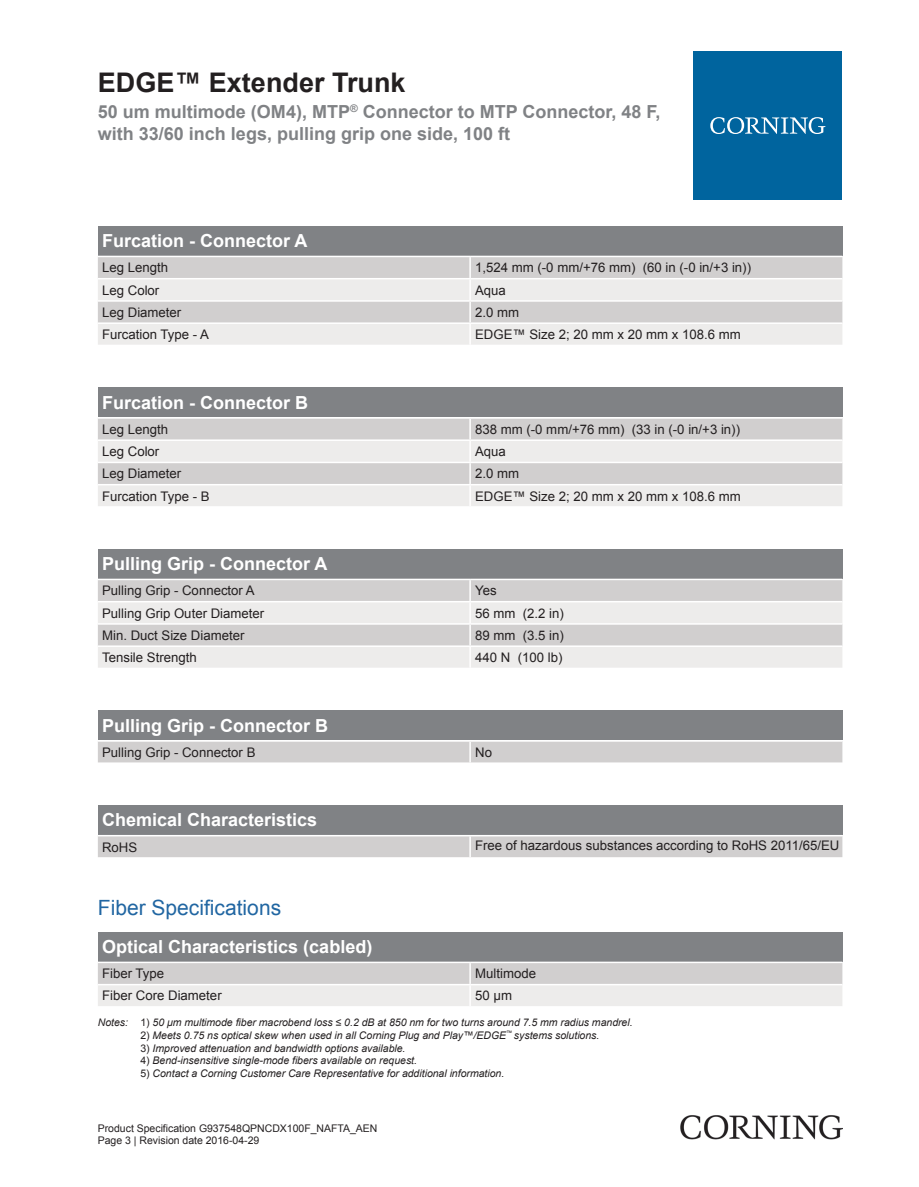
<style>
.page{position:relative;width:919px;height:1187px;background:#fff}
.page>*{position:absolute;margin:0;border:0;box-sizing:border-box;transform-origin:0 0}
.t1{font:700 27px "Arial";color:#231f20}
.t2{font:21px "Arial";color:#2166a2}
.t3{font:700 18px "Arial";color:#fff}
.t4{font:700 18px/21.6px "Arial";color:#808285}
.t5{font:13.2px "Arial";color:#231f20}
.t6{font:italic 10.5px "Arial";color:#231f20}
.t7{font:10.5px/12.6px "Arial";color:#231f20}
.s1{font-style:normal}
</style>
<div class="page">
<div style="left:98px;top:226px;width:744px;height:30px;background:#808285"></div>
<div style="left:98px;top:257px;width:744px;height:21px;background:#d1cfcf"></div>
<svg style="left:98px;top:279px;width:744px;height:65px;fill:#edeceb"></svg>
<hr style="left:469px;top:257px;width:2px;height:21px;background:#fff">
<hr style="left:469px;top:279px;width:2px;height:21px;background:#fff">
<hr style="left:469px;top:302px;width:2px;height:20px;background:#fff">
<hr style="left:469px;top:324px;width:2px;height:20px;background:#fff">
<hr style="left:98px;top:300px;width:372px;height:2px;background:#fff">
<hr style="left:470px;top:300px;width:372px;height:2px;background:#fff">
<hr style="left:98px;top:322px;width:372px;height:2px;background:#fff">
<hr style="left:470px;top:322px;width:372px;height:2px;background:#fff">
<div style="left:98px;top:387px;width:744px;height:30px;background:#808285"></div>
<div style="left:98px;top:418px;width:744px;height:21px;background:#d1cfcf"></div>
<svg style="left:98px;top:441px;width:744px;height:65px;fill:#edeceb"></svg>
<hr style="left:469px;top:418px;width:2px;height:21px;background:#fff">
<hr style="left:469px;top:441px;width:2px;height:20px;background:#fff">
<hr style="left:469px;top:463px;width:2px;height:21px;background:#fff">
<hr style="left:469px;top:485px;width:2px;height:21px;background:#fff">
<hr style="left:98px;top:461px;width:372px;height:2px;background:#fff">
<hr style="left:470px;top:461px;width:372px;height:2px;background:#fff">
<hr style="left:98px;top:484px;width:372px;height:1px;background:#fff">
<hr style="left:470px;top:484px;width:372px;height:1px;background:#fff">
<div style="left:98px;top:549px;width:744px;height:29px;background:#808285"></div>
<div style="left:98px;top:580px;width:744px;height:21px;background:#d1cfcf"></div>
<svg style="left:98px;top:602px;width:744px;height:65px;fill:#edeceb"></svg>
<hr style="left:469px;top:580px;width:2px;height:21px;background:#fff">
<hr style="left:469px;top:602px;width:2px;height:21px;background:#fff">
<hr style="left:469px;top:624px;width:2px;height:21px;background:#fff">
<hr style="left:469px;top:647px;width:2px;height:20px;background:#fff">
<hr style="left:98px;top:623px;width:372px;height:1px;background:#fff">
<hr style="left:470px;top:623px;width:372px;height:1px;background:#fff">
<hr style="left:98px;top:645px;width:372px;height:2px;background:#fff">
<hr style="left:470px;top:645px;width:372px;height:2px;background:#fff">
<div style="left:98px;top:710px;width:744px;height:30px;background:#808285"></div>
<div style="left:98px;top:741px;width:744px;height:21px;background:#d1cfcf"></div>
<hr style="left:469px;top:741px;width:2px;height:21px;background:#fff">
<div style="left:98px;top:805px;width:744px;height:29px;background:#808285"></div>
<div style="left:98px;top:836px;width:744px;height:21px;background:#d1cfcf"></div>
<hr style="left:469px;top:836px;width:2px;height:21px;background:#fff">
<div style="left:98px;top:931px;width:744px;height:30px;background:#808285"></div>
<svg style="left:98px;top:963px;width:744px;height:43px"></svg>
<hr style="left:469px;top:963px;width:2px;height:20px;background:#fff">
<hr style="left:469px;top:985px;width:2px;height:21px;background:#fff">
<hr style="left:98px;top:983px;width:372px;height:2px;background:#fff">
<hr style="left:470px;top:983px;width:372px;height:2px;background:#fff">
<div style="left:693px;top:51px;width:149px;height:149px;background:#00649e"></div>
<svg style="left:710px;top:117px;width:115px;height:17px"></svg>
<img style="left:680px;top:1115px;width:162px;height:24px">
<h1 class="t1" style="left:98px;top:64px;width:309px">EDGE™ Extender Trunk</h1>
<h3 class="t4" style="left:98px;top:102px;width:564px">50 um multimode (OM4), MTP<sup>®</sup> Connector to MTP Connector, 48 F, with 33/60 inch legs, pulling grip one side, 100 ft</h3>
<h3 class="t3" style="left:102px;top:229px;width:207px">Furcation - Connector A</h3>
<p class="t5" style="left:102px;top:259px;width:68px">Leg Length</p>
<p class="t5" style="left:475px;top:259px;width:277px">1,524 mm (-0 mm/+76 mm) (60 in (-0 in/+3 in))</p>
<p class="t5" style="left:102px;top:281px;width:59px">Leg Color</p>
<p class="t5" style="left:475px;top:281px;width:32px">Aqua</p>
<p class="t5" style="left:102px;top:303px;width:81px">Leg Diameter</p>
<p class="t5" style="left:475px;top:303px;width:46px">2.0 mm</p>
<p class="t5" style="left:102px;top:326px;width:108px">Furcation Type - A</p>
<p class="t5" style="left:475px;top:326px;width:267px">EDGE™ Size 2; 20 mm x 20 mm x 108.6 mm</p>
<h3 class="t3" style="left:102px;top:390px;width:208px">Furcation - Connector B</h3>
<p class="t5" style="left:102px;top:420px;width:68px">Leg Length</p>
<p class="t5" style="left:475px;top:420px;width:266px">838 mm (-0 mm/+76 mm) (33 in (-0 in/+3 in))</p>
<p class="t5" style="left:102px;top:443px;width:59px">Leg Color</p>
<p class="t5" style="left:475px;top:443px;width:32px">Aqua</p>
<p class="t5" style="left:102px;top:465px;width:81px">Leg Diameter</p>
<p class="t5" style="left:475px;top:465px;width:46px">2.0 mm</p>
<p class="t5" style="left:102px;top:487px;width:109px">Furcation Type - B</p>
<p class="t5" style="left:475px;top:487px;width:267px">EDGE™ Size 2; 20 mm x 20 mm x 108.6 mm</p>
<h3 class="t3" style="left:102px;top:552px;width:227px">Pulling Grip - Connector A</h3>
<p class="t5" style="left:102px;top:582px;width:154px">Pulling Grip - Connector A</p>
<p class="t5" style="left:475px;top:582px;width:23px">Yes</p>
<p class="t5" style="left:102px;top:604px;width:164px">Pulling Grip Outer Diameter</p>
<p class="t5" style="left:475px;top:604px;width:90px">56 mm (2.2 in)</p>
<p class="t5" style="left:102px;top:626px;width:144px">Min. Duct Size Diameter</p>
<p class="t5" style="left:475px;top:626px;width:90px">89 mm (3.5 in)</p>
<p class="t5" style="left:102px;top:648px;width:96px">Tensile Strength</p>
<p class="t5" style="left:475px;top:648px;width:89px">440 N (100 lb)</p>
<h3 class="t3" style="left:102px;top:713px;width:228px">Pulling Grip - Connector B</h3>
<p class="t5" style="left:102px;top:743px;width:155px">Pulling Grip - Connector B</p>
<p class="t5" style="left:475px;top:743px;width:18px">No</p>
<h3 class="t3" style="left:102px;top:808px;width:217px">Chemical Characteristics</h3>
<p class="t5" style="left:102px;top:838px;width:37px">RoHS</p>
<p class="t5" style="left:475px;top:836px;width:366px">Free of hazardous substances according to RoHS 2011/65/EU</p>
<h2 class="t2" style="left:98px;top:893px;width:185px">Fiber Specifications</h2>
<h3 class="t3" style="left:102px;top:934px;width:272px">Optical Characteristics (cabled)</h3>
<p class="t5" style="left:102px;top:964px;width:64px">Fiber Type</p>
<p class="t5" style="left:475px;top:964px;width:62px">Multimode</p>
<p class="t5" style="left:102px;top:987px;width:121px">Fiber Core Diameter</p>
<p class="t5" style="left:475px;top:987px;width:38px">50 µm</p>
<p class="t6" style="left:98px;top:1015px;width:536px">Notes: <span class="s1">1)</span> 50 μm multimode fiber macrobend loss ≤ 0.2 dB at 850 nm for two turns around 7.5 mm radius mandrel.</p>
<p class="t6" style="left:140px;top:1028px;width:460px"><span class="s1">2)</span> Meets 0.75 ns optical skew when used in all Corning Plug and Play™/EDGE<sup>™</sup> systems solutions.</p>
<p class="t6" style="left:140px;top:1040px;width:266px"><span class="s1">3)</span> Improved attenuation and bandwidth options available.</p>
<p class="t6" style="left:140px;top:1053px;width:278px"><span class="s1">4)</span> Bend-insensitive single-mode fibers available on request.</p>
<p class="t6" style="left:140px;top:1066px;width:365px"><span class="s1">5)</span> Contact a Corning Customer Care Representative for additional information.</p>
<p class="t7" style="left:98px;top:1121px;width:281px">Product Specification G937548QPNCDX100F_NAFTA_AEN<br>Page 3 | Revision date 2016-04-29</p>
</div>
